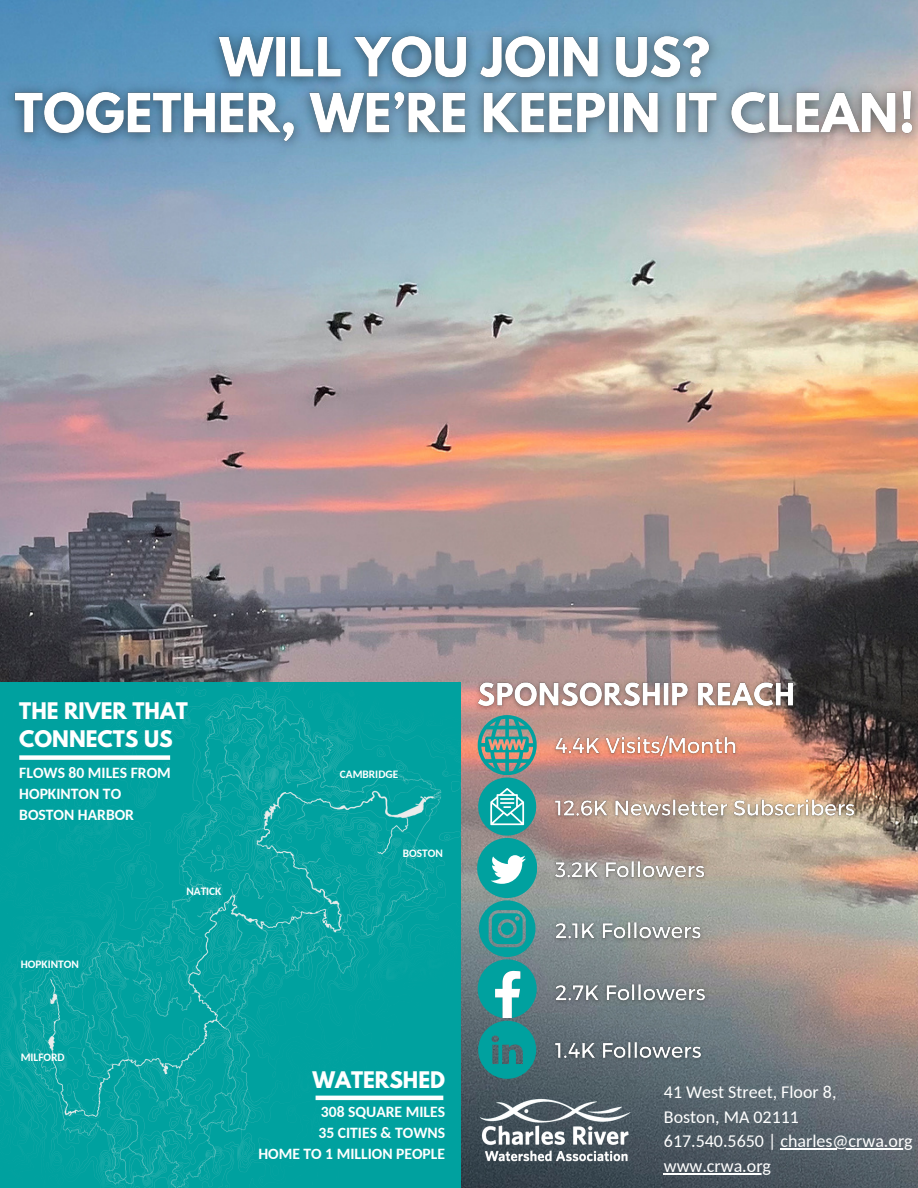
<style>
.page{position:relative;width:918px;height:1188px;background:#fff}
.page>*{position:absolute;margin:0;border:0;box-sizing:border-box;transform-origin:0 0}
.t1{font:700 20.25px/28px "League Spartan";color:#fff}
.t2{font:18px/24.8px "Carlito";color:#fff}
.t3{font:700 15.6px/21px "Carlito";color:#fff}
.t4{font:700 11.25px "Carlito";color:#fff}
</style>
<div class="page">
<img style="left:0;top:0;width:918px;height:1188px">
<img style="left:0;top:654px;width:477px;height:534px">
<div style="left:19px;top:755px;width:151px;height:5px;background:#fff"></div>
<hr style="left:316px;top:1096px;width:127px;height:4px;background:#fff">
<svg style="left:477px;top:716px;width:60px;height:363px;background:#479c9b"></svg>
<img style="left:549px;top:728px;width:194px;height:36px">
<img style="left:549px;top:791px;width:314px;height:33px">
<img style="left:549px;top:854px;width:163px;height:32px">
<img style="left:549px;top:915px;width:159px;height:33px">
<img style="left:549px;top:978px;width:163px;height:32px">
<img style="left:549px;top:1035px;width:159px;height:32px">
<img style="left:477px;top:1096px;width:157px;height:69px">
<img style="left:469px;top:674px;width:332px;height:42px">
<hr style="left:781px;top:1149px;width:132px;height:1px;background:#fff">
<hr style="left:664px;top:1173px;width:107px;height:1px;background:#fff">
<img style="left:0;top:20px;width:918px;height:143px">
<p class="t1" style="left:19px;top:699px;width:170px">THE RIVER THAT<br>CONNECTS US</p>
<p class="t3" style="left:19px;top:764px;width:153px">FLOWS 80 MILES FROM<br>HOPKINTON TO<br>BOSTON HARBOR</p>
<p class="t4" style="left:21px;top:959px;width:60px">HOPKINTON</p>
<p class="t4" style="left:21px;top:1053px;width:46px">MILFORD</p>
<p class="t4" style="left:186px;top:886px;width:37px">NATICK</p>
<h6 class="t4" style="left:340px;top:769px;width:60px">CAMBRIDGE</h6>
<h3 class="t4" style="left:403px;top:848px;width:42px">BOSTON</h3>
<h3 class="t1" style="left:312px;top:1069px;width:134px">WATERSHED</h3>
<h6 class="t3" style="left:258px;top:1102px;width:188px;text-align:right">308 SQUARE MILES<br>35 CITIES &amp; TOWNS<br>HOME TO 1 MILLION PEOPLE</h6>
<p class="t2" style="left:664px;top:1081px;width:250px">41 West Street, Floor 8,<br>Boston, MA 02111<br>617.540.5650 | charles@crwa.org</p>
<p class="t2" style="left:664px;top:1155px;width:109px">www.crwa.org</p>
</div>
